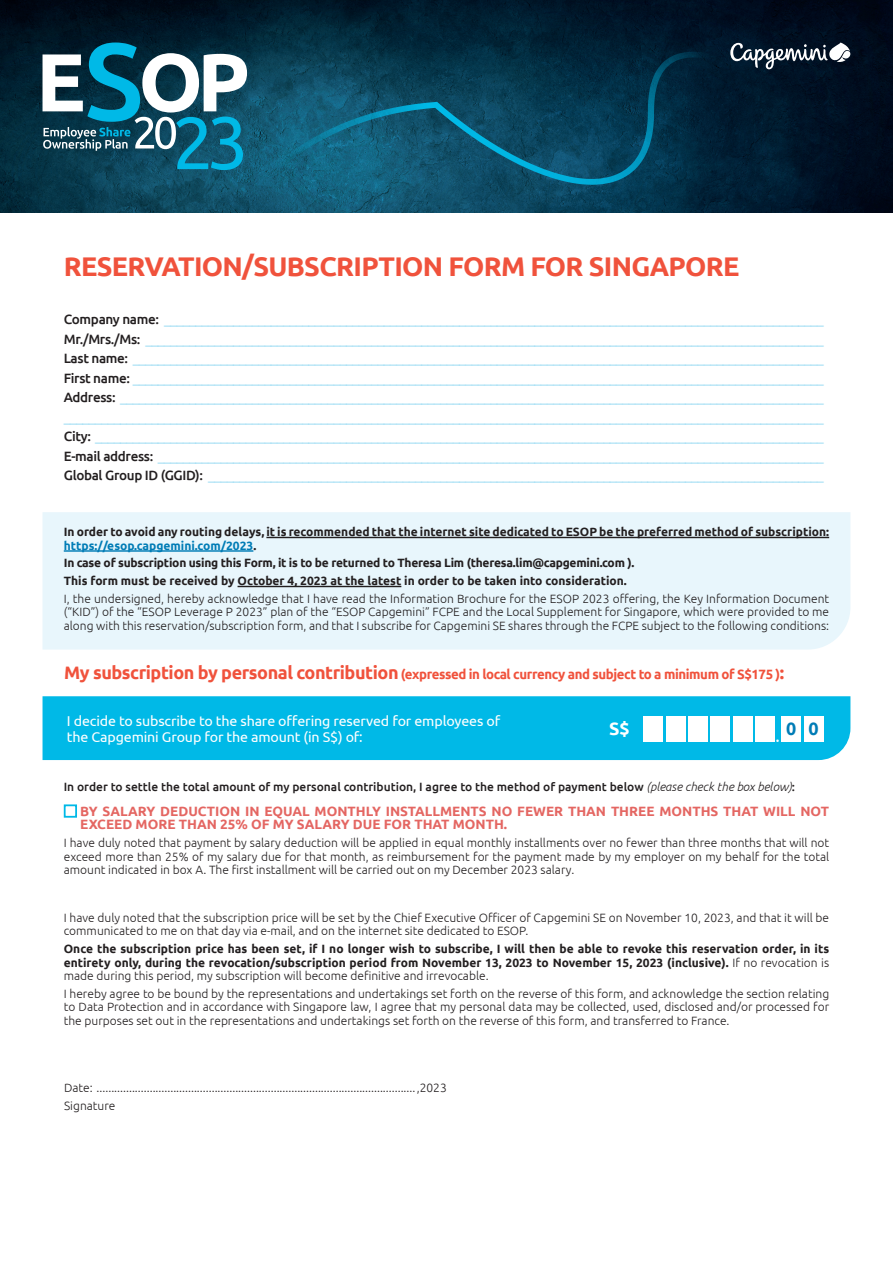
<style>
.page{position:relative;width:893px;height:1263px;background:#fff}
.page>*{position:absolute;margin:0;border:0;box-sizing:border-box;transform-origin:0 0}
.t1{font:700 27px "Ubuntu";letter-spacing:-.025em;color:#f0523c}
.t2{font:700 17.85px "Ubuntu";color:#fff}
.t3{font:700 17.85px "Ubuntu";color:#007cb6}
.t4{font:17.85px "Ubuntu";color:#fff}
.t5{font:14.25px/15.8px "Ubuntu";letter-spacing:-.01em;color:#fff}
.t6{font:300 13.5px "Ubuntu";color:#8ed7f2}
.t7{font:700 13.5px/13.5px "Ubuntu";color:#e46662}
.t8{font:700 13.5px "Ubuntu";letter-spacing:-.03em;color:#f0523c}
.t9{font:300 12px/13.5px "Ubuntu";color:#231f20;text-align:justify}
.t10{font:700 12px/13.5px "Ubuntu";color:#231f20}
.t11{font:500 12px "Ubuntu";color:#231f20}
.t12{font:700 12px "Ubuntu";letter-spacing:-.02em;color:#231f20}
.s1{font-weight:500;color:#231f20}
.s2{color:#007cb6}
.s3{font-size:18px}
.s4{font-weight:300;font-style:italic}
.s5{font-weight:300}
</style>
<div class="page">
<img style="left:0;top:0;width:893px;height:213px">
<svg style="left:43px;top:43px;width:204px;height:127px"></svg>
<svg style="left:247px;top:52px;width:437px;height:144px;background:#0b4c65"></svg>
<svg style="left:730px;top:43px;width:120px;height:26px"></svg>
<div style="left:43px;top:696px;width:807px;height:64px;background:#00b9e7"></div>
<div style="left:43px;top:512px;width:807px;height:137px;background:#e8f6fc"></div>
<hr style="left:266px;top:537px;width:563px;height:1px;background:#231f20">
<hr style="left:64px;top:550px;width:189px;height:2px;background:#007cb6">
<hr style="left:238px;top:586px;width:163px;height:1px;background:#231f20">
<div style="left:64px;top:804px;width:13px;height:14px;border:2px solid #00b9e7"></div>
<div style="left:804px;top:716px;width:19px;height:26px;background:#fff"></div>
<div style="left:755px;top:716px;width:20px;height:26px;background:#fff"></div>
<div style="left:711px;top:716px;width:19px;height:26px;background:#fff"></div>
<div style="left:666px;top:716px;width:19px;height:26px;background:#fff"></div>
<div style="left:782px;top:716px;width:19px;height:26px;background:#fff"></div>
<div style="left:733px;top:716px;width:19px;height:26px;background:#fff"></div>
<div style="left:688px;top:716px;width:19px;height:26px;background:#fff"></div>
<div style="left:644px;top:716px;width:19px;height:26px;background:#fff"></div>
<p class="t1" style="left:64px;top:250px;width:677px">RESERVATION/SUBSCRIPTION FORM FOR SINGAPORE</p>
<p class="t6" style="left:64px;top:311px;width:761px"><span class="s1">Company name:</span> _________________________________________________________________________________________________________</p>
<p class="t6" style="left:64px;top:331px;width:761px"><span class="s1">Mr./Mrs./Ms:</span> ____________________________________________________________________________________________________________</p>
<p class="t6" style="left:64px;top:350px;width:761px"><span class="s1">Last name:</span> ______________________________________________________________________________________________________________</p>
<p class="t6" style="left:64px;top:370px;width:761px"><span class="s1">First name:</span> ______________________________________________________________________________________________________________</p>
<p class="t6" style="left:64px;top:389px;width:761px"><span class="s1">Address:</span> ________________________________________________________________________________________________________________</p>
<p class="t6" style="left:64px;top:409px;width:761px">_________________________________________________________________________________________________________________________</p>
<p class="t6" style="left:64px;top:428px;width:761px"><span class="s1">City:</span> ____________________________________________________________________________________________________________________</p>
<p class="t6" style="left:64px;top:448px;width:761px"><span class="s1">E-mail address:</span> __________________________________________________________________________________________________________</p>
<p class="t6" style="left:64px;top:467px;width:761px"><span class="s1">Global Group ID (GGID):</span> __________________________________________________________________________________________________</p>
<p class="t10" style="left:64px;top:525px;width:767px">In order to avoid any routing delays, it is recommended that the internet site dedicated to ESOP be the preferred method of subscription: <span class="s2">https://esop.capgemini.com/2023</span>.</p>
<p class="t12" style="left:64px;top:556px;width:572px">In case of subscription using this Form, it is to be returned to Theresa Lim (theresa.lim@capgemini.com ).</p>
<p class="t10" style="left:64px;top:574px;width:564px">This form must be received by October 4, 2023 at the latest in order to be taken into consideration.</p>
<p class="t9" style="left:64px;top:591px;width:767px">I, the undersigned, hereby acknowledge that I have read the Information Brochure for the ESOP 2023 offering, the Key Information Document (“KID”) of the “ESOP Leverage P 2023” plan of the “ESOP Capgemini” FCPE and the Local Supplement for Singapore, which were provided to me along with this reservation/subscription form, and that I subscribe for Capgemini SE shares through the FCPE subject to the following conditions:</p>
<p class="t8" style="left:64px;top:666px;width:722px"><span class="s3">My subscription by personal contribution</span> (expressed in local currency and subject to a minimum of S$175 )<span class="s3">:</span></p>
<p class="t5" style="left:67px;top:712px;width:435px">I decide to subscribe to the share offering reserved for employees of the Capgemini Group for the amount (in S$) of:</p>
<p class="t2" style="left:609px;top:718px;width:22px">S$</p>
<p class="t3" style="left:786px;top:718px;width:12px">0</p>
<p class="t3" style="left:809px;top:718px;width:12px">0</p>
<p class="t4" style="left:775px;top:725px;width:6px">.</p>
<p class="t11" style="left:64px;top:779px;width:733px">In order to settle the total amount of my personal contribution, I agree to the method of payment below <span class="s4">(please check the box below)</span>:</p>
<p class="t7" style="left:80px;top:804px;width:750px">BY SALARY DEDUCTION IN EQUAL MONTHLY INSTALLMENTS NO FEWER THAN THREE MONTHS THAT WILL NOT<br>EXCEED MORE THAN 25% OF MY SALARY DUE FOR THAT MONTH.</p>
<p class="t9" style="left:64px;top:836px;width:767px">I have duly noted that payment by salary deduction will be applied in equal monthly installments over no fewer than three months that will not exceed more than 25% of my salary due for that month, as reimbursement for the payment made by my employer on my behalf for the total amount indicated in box A. The first installment will be carried out on my December 2023 salary.</p>
<p class="t9" style="left:64px;top:910px;width:767px">I have duly noted that the subscription price will be set by the Chief Executive Officer of Capgemini SE on November 10, 2023, and that it will be communicated to me on that day via e-mail, and on the internet site dedicated to ESOP.</p>
<p class="t10" style="left:64px;top:942px;width:767px;text-align:justify">Once the subscription price has been set, if I no longer wish to subscribe, I will then be able to revoke this reservation order, in its entirety only, during the revocation/subscription period from November 13, 2023 to November 15, 2023 (inclusive). <span class="s5">If no revocation is made during this period, my subscription will become definitive and irrevocable.</span></p>
<p class="t9" style="left:64px;top:986px;width:767px">I hereby agree to be bound by the representations and undertakings set forth on the reverse of this form, and acknowledge the section relating to Data Protection and in accordance with Singapore law, I agree that my personal data may be collected, used, disclosed and/or processed for the purposes set out in the representations and undertakings set forth on the reverse of this form, and transferred to France.</p>
<p class="t9" style="left:64px;top:1080px;width:384px">Date: ............................................................................................................,2023</p>
<p class="t9" style="left:64px;top:1098px;width:53px">Signature</p>
</div>
